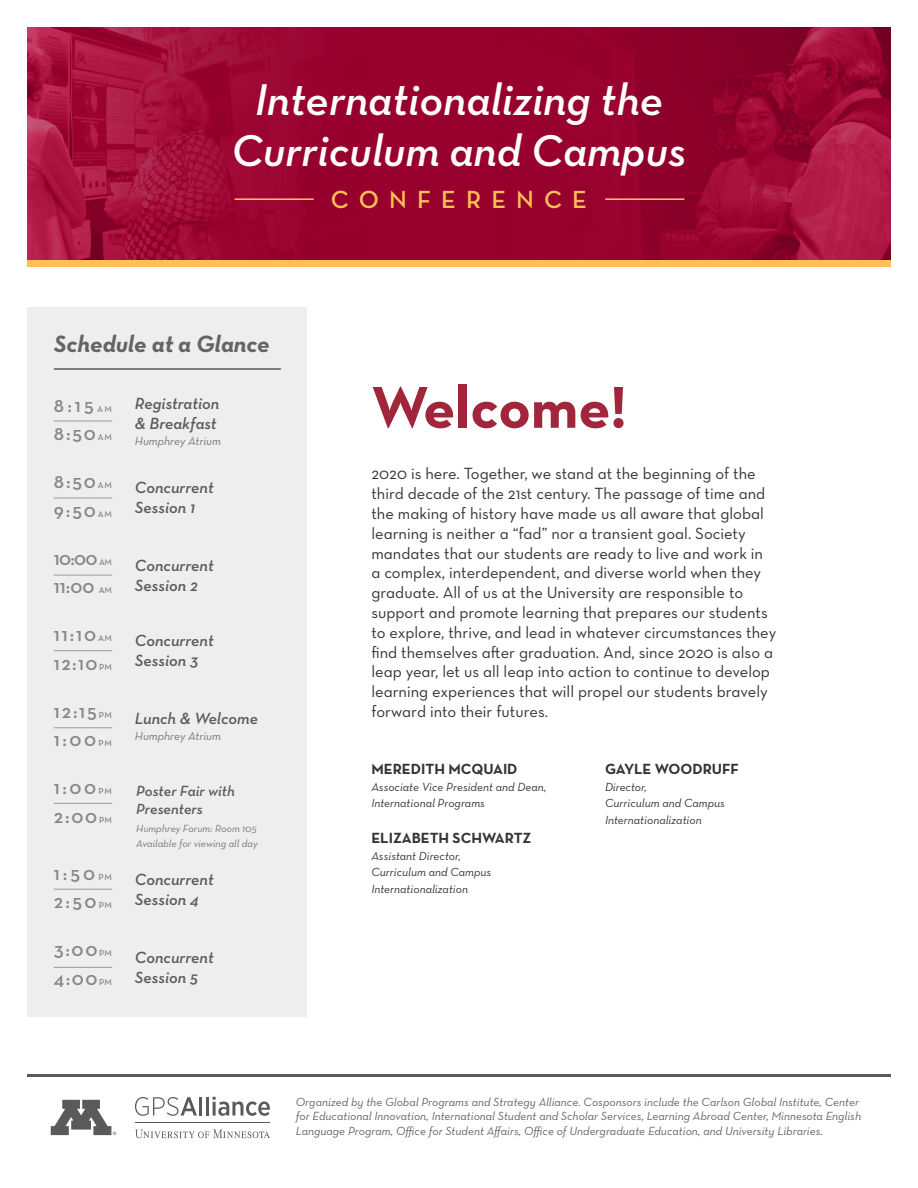
<style>
.page{position:relative;width:918px;height:1188px;background:#fff}
.page>*{position:absolute;margin:0;border:0;box-sizing:border-box;transform-origin:0 0}
.t1{font:700 60px "Neutraface 2 Text";color:#a1253b}
.t2{font:45.3px/51px "Neutraface Text Demi Italic Alt";color:#fff;text-align:center}
.t3{font:600 25.2px "Neutraface Text";letter-spacing:.4em;color:#fdc057}
.t4{font:24px "Neutraface Text Bold Italic Alt";color:#656464}
.t5{font:19.5px/28.5px "Neutraface Text Demi Alt";letter-spacing:.09em;color:#5a5a5a}
.t6{font:16.5px/19.8px "Neutraface Text Book Alt";color:#343433}
.t7{font:italic 600 16.5px/19.8px "Neutraface Text";color:#5a5a5a}
.t8{font:700 15px "Neutraface Text";color:#343433}
.t9{font:italic 600 15px/18px "Neutraface Text";color:#5a5a5a}
.t10{font:italic 12px/14.4px "Neutraface Text";color:#656464}
.t11{font:italic 12px/16.5px "Neutraface Text";color:#343433}
.t12{font:12px "Neutraface Text Book Italic Alt";color:#777678}
.t13{font:10.5px/15px "Neutraface Text Book Italic Alt";color:#777678}
.s1{font-size:9px}
</style>
<div class="page">
<img style="left:507px;top:27px;width:384px;height:233px">
<img style="left:27px;top:27px;width:480px;height:233px">
<hr style="left:135px;top:1122px;width:135px;height:1px;background:#5a5a5a">
<svg style="left:135px;top:1130px;width:135px;height:8px"></svg>
<svg style="left:135px;top:1097px;width:62px;height:19px"></svg>
<hr style="left:199px;top:1097px;width:3px;height:19px;background:#5a5a5a">
<hr style="left:206px;top:1097px;width:3px;height:19px;background:#5a5a5a">
<svg style="left:213px;top:1097px;width:57px;height:19px"></svg>
<hr style="left:235px;top:198px;width:79px;height:2px;background:#fdc057">
<hr style="left:605px;top:198px;width:79px;height:2px;background:#fdc057">
<svg style="left:51px;top:1100px;width:65px;height:35px"></svg>
<div style="left:27px;top:307px;width:279px;height:710px;background:#edeeed"></div>
<hr style="left:54px;top:421px;width:58px;height:1px;background:#777678">
<hr style="left:54px;top:498px;width:58px;height:1px;background:#777678">
<hr style="left:54px;top:575px;width:58px;height:1px;background:#777678">
<hr style="left:54px;top:650px;width:58px;height:1px;background:#777678">
<hr style="left:54px;top:727px;width:58px;height:1px;background:#777678">
<hr style="left:54px;top:803px;width:58px;height:1px;background:#777678">
<hr style="left:54px;top:889px;width:58px;height:1px;background:#777678">
<hr style="left:54px;top:967px;width:58px;height:1px;background:#777678">
<hr style="left:54px;top:368px;width:227px;height:2px;background:#5a5a5a">
<div style="left:27px;top:260px;width:864px;height:6px;background:#fdc057"></div>
<hr style="left:27px;top:1074px;width:864px;height:2px;background:#5a5a5a">
<h2 class="t2" style="left:231px;top:74px;width:456px">Internationalizing the<br>Curriculum and Campus</h2>
<h3 class="t3" style="left:331px;top:184px;width:258px">CONFERENCE</h3>
<h3 class="t4" style="left:54px;top:328px;width:217px">Schedule at a Glance</h3>
<p class="t5" style="left:54px;top:391px;width:60px">8:15 <span class="s1">AM<br></span>8:50<span class="s1">AM</span></p>
<p class="t5" style="left:54px;top:467px;width:60px">8:50<span class="s1">AM<br></span>9:50 <span class="s1">AM</span></p>
<p class="t5" style="left:54px;top:544px;width:60px">10:00 <span class="s1">AM<br></span>11:00 <span class="s1">AM</span></p>
<p class="t5" style="left:54px;top:620px;width:60px">11:10 <span class="s1">AM<br></span>12:10<span class="s1">PM</span></p>
<p class="t5" style="left:54px;top:697px;width:60px">12:15 <span class="s1">PM<br></span>1:00<span class="s1">PM</span></p>
<p class="t5" style="left:54px;top:773px;width:60px">1:00<span class="s1">PM<br></span>2:00<span class="s1">PM</span></p>
<p class="t5" style="left:54px;top:859px;width:60px">1:50 <span class="s1">PM<br></span>2:50<span class="s1">PM</span></p>
<p class="t5" style="left:54px;top:935px;width:60px">3:00<span class="s1">PM<br></span>4:00<span class="s1">PM</span></p>
<p class="t7" style="left:135px;top:393px;width:86px">Registration &amp; Breakfast</p>
<p class="t12" style="left:135px;top:434px;width:88px">Humphrey Atrium</p>
<p class="t7" style="left:135px;top:478px;width:80px">Concurrent<br>Session 1</p>
<p class="t7" style="left:135px;top:555px;width:80px">Concurrent<br>Session 2</p>
<p class="t7" style="left:135px;top:631px;width:80px">Concurrent<br>Session 3</p>
<p class="t7" style="left:135px;top:708px;width:125px">Lunch &amp; Welcome</p>
<p class="t12" style="left:135px;top:729px;width:88px">Humphrey Atrium</p>
<p class="t9" style="left:136px;top:782px;width:100px">Poster Fair with<br>Presenters</p>
<p class="t13" style="left:136px;top:821px;width:123px">Humphrey Forum: Room 105<br>Available for viewing all day</p>
<p class="t7" style="left:135px;top:870px;width:80px">Concurrent<br>Session 4</p>
<p class="t7" style="left:135px;top:948px;width:80px">Concurrent<br>Session 5</p>
<h1 class="t1" style="left:371px;top:369px;width:257px">Welcome!</h1>
<p class="t6" style="left:371px;top:464px;width:406px">2020 is here. Together, we stand at the beginning of the third decade of the 21st century. The passage of time and the making of history have made us all aware that global learning is neither a “fad” nor a transient goal. Society mandates that our students are ready to live and work in<br>a complex, interdependent, and diverse world when they graduate. All of us at the University are responsible to support and promote learning that prepares our students to explore, thrive, and lead in whatever circumstances they find themselves after graduation. And, since 2020 is also a leap year, let us all leap into action to continue to develop learning experiences that will propel our students bravely forward into their futures.</p>
<p class="t8" style="left:371px;top:759px;width:148px">MEREDITH MCQUAID</p>
<p class="t11" style="left:371px;top:778px;width:177px">Associate Vice President and Dean,<br>International Programs</p>
<p class="t8" style="left:371px;top:828px;width:162px">ELIZABETH SCHWARTZ</p>
<p class="t11" style="left:371px;top:847px;width:122px">Assistant Director,<br>Curriculum and Campus<br>Internationalization</p>
<p class="t8" style="left:605px;top:759px;width:135px">GAYLE WOODRUFF</p>
<p class="t11" style="left:605px;top:778px;width:122px">Director,<br>Curriculum and Campus<br>Internationalization</p>
<p class="t10" style="left:296px;top:1095px;width:567px">Organized by the Global Programs and Strategy Alliance. Cosponsors include the Carlson Global Institute, Center for Educational Innovation, International Student and Scholar Services, Learning Abroad Center, Minnesota English<br>Language Program, Office for Student Affairs, Office of Undergraduate Education, and University Libraries.</p>
</div>
